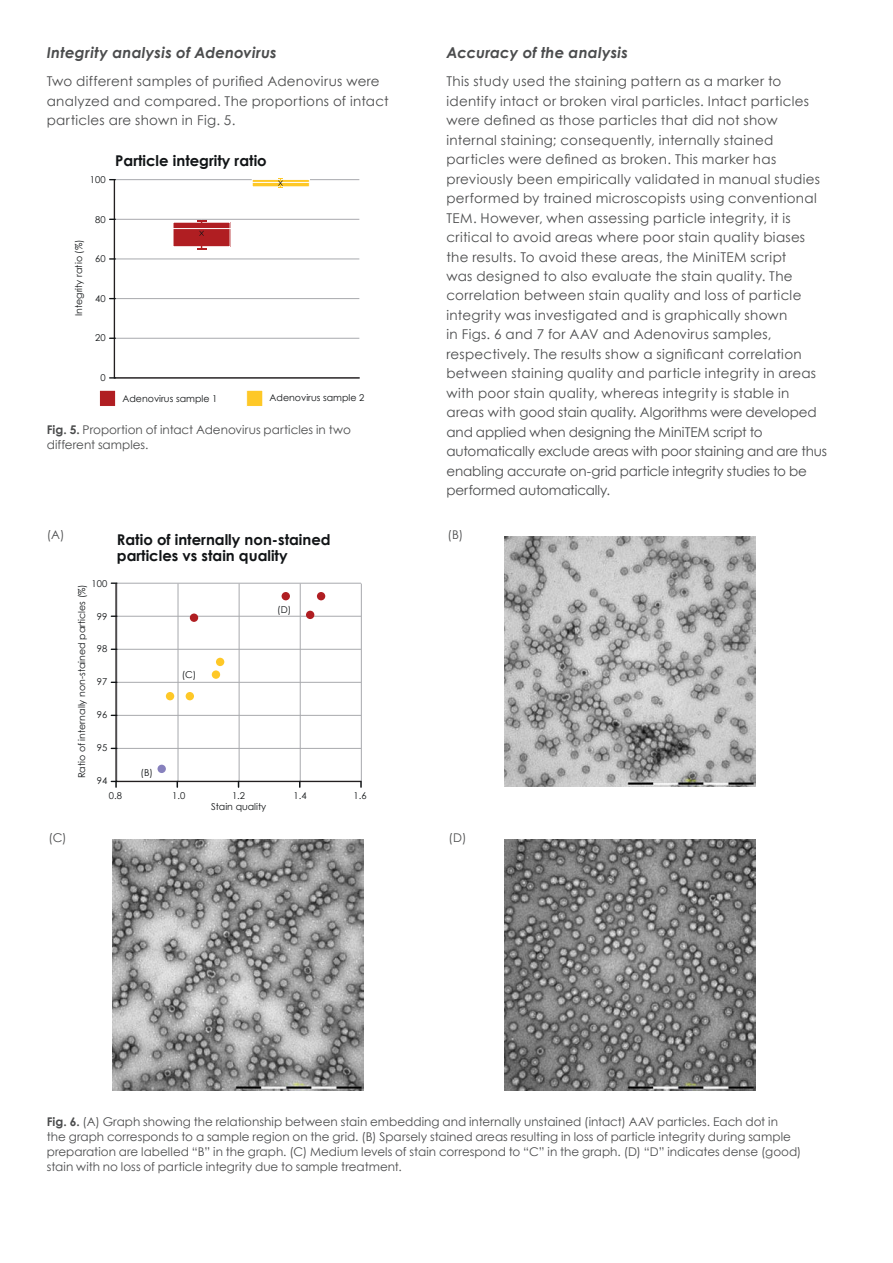
<style>
.page{position:relative;width:893px;height:1263px;background:#fff}
.page>*{position:absolute;margin:0;border:0;box-sizing:border-box;transform-origin:0 0}
.t1{font:italic 700 15px "Century Gothic";letter-spacing:.01em;color:#4b4c4d}
.t2{font:700 14.85px/16.2px "Century Gothic";color:#111416}
.t3{font:13.5px/19.5px "Century Gothic";letter-spacing:.02em;color:#4b4c4d}
.t4{font:12px/15px "Century Gothic";color:#4b4c4d}
.t5{font:9.45px/10.8px "Century Gothic";color:#111416;text-align:center}
.s1{font-weight:700}
</style>
<div class="page">
<svg style="left:113px;top:179px;width:247px;height:200px"></svg>
<svg style="left:254px;top:181px;width:54px;height:4px"></svg>
<div style="left:252px;top:179px;width:58px;height:8px;border:1px solid #fff"></div>
<hr style="left:244px;top:182px;width:79px;height:1px;background:#fff">
<svg style="left:278px;top:178px;width:5px;height:10px"></svg>
<div style="left:99px;top:390px;width:17px;height:16px;background:#b01e22"></div>
<div style="left:99px;top:390px;width:17px;height:16px;border:1px solid #fff"></div>
<div style="left:247px;top:390px;width:16px;height:16px;background:#fec827"></div>
<div style="left:246px;top:390px;width:17px;height:17px;border:1px solid #fff"></div>
<div style="left:173px;top:222px;width:57px;height:25px;background:#b01e22"></div>
<div style="left:173px;top:222px;width:57px;height:25px;border:1px solid #fff"></div>
<hr style="left:160px;top:228px;width:80px;height:1px;background:#fff">
<svg style="left:197px;top:220px;width:9px;height:30px"></svg>
<svg style="left:115px;top:582px;width:247px;height:201px"></svg>
<svg style="left:111px;top:582px;width:6px;height:2px"></svg>
<svg style="left:111px;top:615px;width:6px;height:2px"></svg>
<svg style="left:111px;top:781px;width:6px;height:6px"></svg>
<svg style="left:299px;top:781px;width:2px;height:6px"></svg>
<svg style="left:360px;top:781px;width:2px;height:6px"></svg>
<div style="left:190px;top:613px;width:8px;height:9px;background:#b01e22;border-radius:50%"></div>
<div style="left:216px;top:658px;width:8px;height:8px;background:#fec827;border-radius:50%"></div>
<div style="left:212px;top:670px;width:8px;height:9px;background:#fec827;border-radius:50%"></div>
<div style="left:186px;top:692px;width:8px;height:8px;background:#fec827;border-radius:50%"></div>
<div style="left:166px;top:692px;width:8px;height:8px;background:#fec827;border-radius:50%"></div>
<div style="left:158px;top:765px;width:8px;height:8px;background:#8781bd;border-radius:50%"></div>
<div style="left:282px;top:592px;width:8px;height:8px;background:#b01e22;border-radius:50%"></div>
<div style="left:317px;top:592px;width:8px;height:8px;background:#b01e22;border-radius:50%"></div>
<div style="left:306px;top:611px;width:8px;height:8px;background:#b01e22;border-radius:50%"></div>
<img style="left:113px;top:840px;width:250px;height:250px">
<img style="left:505px;top:840px;width:250px;height:250px">
<img style="left:505px;top:536px;width:250px;height:251px">
<p class="t1" style="left:47px;top:43px;width:232px">Integrity analysis of Adenovirus</p>
<p class="t3" style="left:47px;top:71px;width:343px">Two different samples of purified Adenovirus were analyzed and compared. The proportions of intact particles are shown in Fig. 5.</p>
<p class="t5" style="left:90px;top:174px;width:17px">100</p>
<p class="t5" style="left:95px;top:214px;width:12px">80</p>
<p class="t5" style="left:95px;top:253px;width:12px">60</p>
<p class="t5" style="left:95px;top:293px;width:12px">40</p>
<p class="t5" style="left:95px;top:332px;width:12px">20</p>
<p class="t5" style="left:100px;top:372px;width:7px">0</p>
<p class="t5" style="left:73px;top:316px;width:78px;rotate:-90deg">Integrity ratio (%)</p>
<p class="t2" style="left:115px;top:152px;width:153px">Particle integrity ratio</p>
<p class="t5" style="left:270px;top:392px;width:96px">Adenovirus sample 2</p>
<p class="t4" style="left:47px;top:422px;width:306px"><span class="s1">Fig. 5.</span> Proportion of intact Adenovirus particles in two different samples.</p>
<p class="t5" style="left:122px;top:393px;width:96px">Adenovirus sample 1</p>
<p class="t4" style="left:47px;top:527px;width:19px">(A)</p>
<p class="t5" style="left:92px;top:578px;width:17px">100</p>
<p class="t5" style="left:97px;top:611px;width:12px">99</p>
<p class="t5" style="left:97px;top:643px;width:12px">98</p>
<p class="t5" style="left:97px;top:676px;width:12px">97</p>
<p class="t5" style="left:97px;top:709px;width:12px">96</p>
<p class="t5" style="left:97px;top:742px;width:12px">95</p>
<p class="t5" style="left:97px;top:775px;width:12px">94</p>
<p class="t5" style="left:76px;top:778px;width:196px;rotate:-90deg">Ratio of internally non-stained particles (%)</p>
<p class="t2" style="left:117px;top:531px;width:215px">Ratio of internally non-stained particles vs stain quality</p>
<p class="t5" style="left:182px;top:669px;width:16px">(C)</p>
<p class="t5" style="left:141px;top:767px;width:14px">(B)</p>
<p class="t5" style="left:277px;top:604px;width:16px">(D)</p>
<p class="t5" style="left:109px;top:790px;width:15px">0.8</p>
<p class="t5" style="left:172px;top:790px;width:15px">1.0</p>
<p class="t5" style="left:211px;top:790px;width:57px">1.2<br>Stain quality</p>
<p class="t5" style="left:294px;top:790px;width:15px">1.4</p>
<p class="t5" style="left:353px;top:790px;width:15px">1.6</p>
<p class="t1" style="left:446px;top:43px;width:183px">Accuracy of the analysis</p>
<p class="t3" style="left:446px;top:71px;width:382px">This study used the staining pattern as a marker to identify intact or broken viral particles. Intact particles were defined as those particles that did not show internal staining; consequently, internally stained particles were defined as broken. This marker has previously been empirically validated in manual studies performed by trained microscopists using conventional TEM. However, when assessing particle integrity, it is critical to avoid areas where poor stain quality biases the results. To avoid these areas, the MiniTEM script<br>was designed to also evaluate the stain quality. The correlation between stain quality and loss of particle integrity was investigated and is graphically shown<br>in Figs. 6 and 7 for AAV and Adenovirus samples, respectively. The results show a significant correlation between staining quality and particle integrity in areas with poor stain quality, whereas integrity is stable in areas with good stain quality. Algorithms were developed and applied when designing the MiniTEM script to automatically exclude areas with poor staining and are thus enabling accurate on-grid particle integrity studies to be performed automatically.</p>
<p class="t4" style="left:448px;top:527px;width:17px">(B)</p>
<p class="t4" style="left:48px;top:830px;width:20px">(C)</p>
<p class="t4" style="left:449px;top:830px;width:19px">(D)</p>
<p class="t4" style="left:47px;top:1114px;width:756px"><span class="s1">Fig. 6.</span> (A) Graph showing the relationship between stain embedding and internally unstained (intact) AAV particles. Each dot in<br>the graph corresponds to a sample region on the grid. (B) Sparsely stained areas resulting in loss of particle integrity during sample preparation are labelled “B” in the graph. (C) Medium levels of stain correspond to “C” in the graph. (D) “D” indicates dense (good) stain with no loss of particle integrity due to sample treatment.</p>
</div>
